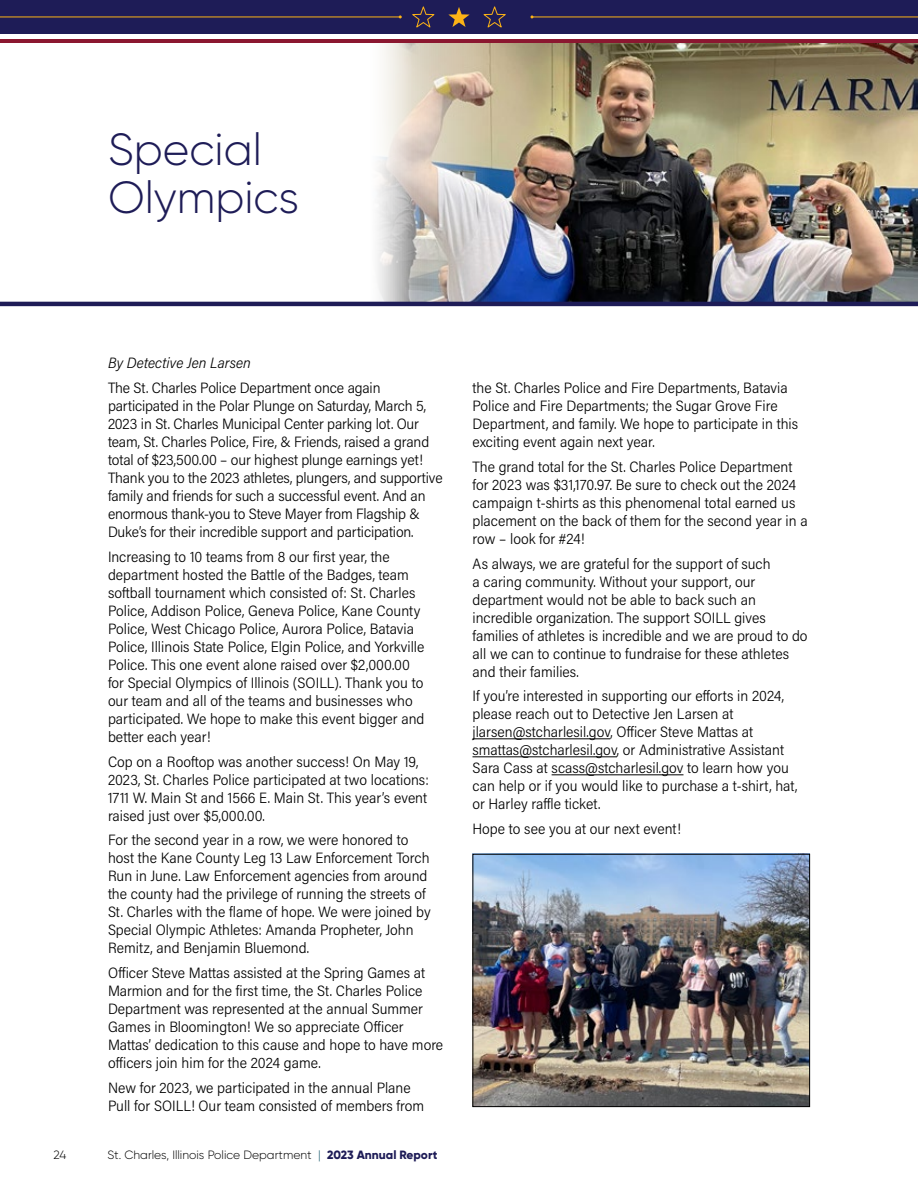
<style>
.page{position:relative;width:918px;height:1188px;background:#fff}
.page>*{position:absolute;margin:0;border:0;box-sizing:border-box;transform-origin:0 0}
.t1{font:300 45px/48px "Gilroy";color:#1e1c57}
.t2{font:300 15px/18px "Acumin Pro Semi Cond";color:#000}
.t3{font:italic 300 15px "Acumin Pro Semi Cond";letter-spacing:.005em;color:#000}
.t4{font:300 12px "Gilroy";color:#000}
.s1{color:#115668}
.s2{font-weight:800;color:#1e1c57}
</style>
<div class="page">
<img style="left:412px;top:43px;width:506px;height:259px">
<svg style="left:344px;top:43px;width:68px;height:259px"></svg>
<hr style="left:472px;top:738px;width:138px;height:1px;background:#000">
<hr style="left:472px;top:756px;width:145px;height:1px;background:#000">
<hr style="left:552px;top:774px;width:132px;height:1px;background:#000">
<hr style="left:0;top:302px;width:918px;height:4px;background:#1e1c57">
<img style="left:474px;top:856px;width:334px;height:249px">
<div style="left:472px;top:854px;width:338px;height:253px;border:1px solid #000"></div>
<div style="left:0;top:0;width:918px;height:34px;background:#1e1c57"></div>
<hr style="left:0;top:39px;width:918px;height:4px;background:#8b1730">
<svg style="left:483px;top:6px;width:23px;height:22px"></svg>
<svg style="left:448px;top:7px;width:22px;height:20px"></svg>
<svg style="left:412px;top:6px;width:23px;height:22px"></svg>
<hr style="left:0;top:17px;width:400px;height:1px;background:#fcb316">
<hr style="left:532px;top:17px;width:386px;height:1px;background:#fcb316">
<h1 class="t1" style="left:108px;top:125px;width:193px">Special<br>Olympics</h1>
<p class="t3" style="left:108px;top:353px;width:144px">By Detective Jen Larsen</p>
<p class="t2" style="left:108px;top:378px;width:336px">The St. Charles Police Department once again participated in the Polar Plunge on Saturday, March 5, 2023 in St. Charles Municipal Center parking lot. Our team, St. Charles Police, Fire, &amp; Friends, raised a grand total of $23,500.00 – our highest plunge earnings yet!<br>Thank you to the 2023 athletes, plungers, and supportive family and friends for such a successful event. And an enormous thank-you to Steve Mayer from Flagship &amp; Duke’s for their incredible support and participation.</p>
<p class="t2" style="left:108px;top:547px;width:318px">Increasing to 10 teams from 8 our first year, the department hosted the Battle of the Badges, team softball tournament which consisted of: St. Charles Police, Addison Police, Geneva Police, Kane County Police, West Chicago Police, Aurora Police, Batavia Police, Illinois State Police, Elgin Police, and Yorkville Police. This one event alone raised over $2,000.00 for Special Olympics of Illinois (SOILL). Thank you to our team and all of the teams and businesses who participated. We hope to make this event bigger and better each year!</p>
<p class="t2" style="left:108px;top:752px;width:322px">Cop on a Rooftop was another success! On May 19, 2023, St. Charles Police participated at two locations:<br>1711 W. Main St and 1566 E. Main St. This year’s event raised just over $5,000.00.</p>
<p class="t2" style="left:108px;top:831px;width:324px">For the second year in a row, we were honored to host the Kane County Leg 13 Law Enforcement Torch Run in June. Law Enforcement agencies from around the county had the privilege of running the streets of St. Charles with the flame of hope. We were joined by Special Olympic Athletes: Amanda Propheter, John Remitz, and Benjamin Bluemond.</p>
<p class="t2" style="left:108px;top:963px;width:337px">Officer Steve Mattas assisted at the Spring Games at Marmion and for the first time, the St. Charles Police Department was represented at the annual Summer Games in Bloomington! We so appreciate Officer Mattas’ dedication to this cause and hope to have more officers join him for the 2024 game.</p>
<p class="t2" style="left:108px;top:1078px;width:318px">New for 2023, we participated in the annual Plane<br>Pull for SOILL! Our team consisted of members from</p>
<p class="t4" style="left:54px;top:1148px;width:14px">24</p>
<p class="t4" style="left:108px;top:1148px;width:331px">St. Charles, Illinois Police Department <span class="s1">|</span> <span class="s2">2023 Annual Report</span></p>
<p class="t2" style="left:472px;top:378px;width:327px">the St. Charles Police and Fire Departments, Batavia Police and Fire Departments; the Sugar Grove Fire Department, and family. We hope to participate in this exciting event again next year.</p>
<p class="t2" style="left:472px;top:457px;width:337px">The grand total for the St. Charles Police Department for 2023 was $31,170.97. Be sure to check out the 2024 campaign t-shirts as this phenomenal total earned us placement on the back of them for the second year in a row – look for #24!</p>
<p class="t2" style="left:472px;top:554px;width:337px">As always, we are grateful for the support of such<br>a caring community. Without your support, our department would not be able to back such an incredible organization. The support SOILL gives families of athletes is incredible and we are proud to do all we can to continue to fundraise for these athletes and their families.</p>
<p class="t2" style="left:472px;top:687px;width:327px">If you’re interested in supporting our efforts in 2024, please reach out to Detective Jen Larsen at jlarsen@stcharlesil.gov, Officer Steve Mattas at smattas@stcharlesil.gov, or Administrative Assistant Sara Cass at scass@stcharlesil.gov to learn how you can help or if you would like to purchase a t-shirt, hat, or Harley raffle ticket.</p>
<p class="t2" style="left:472px;top:819px;width:210px">Hope to see you at our next event!</p>
</div>
